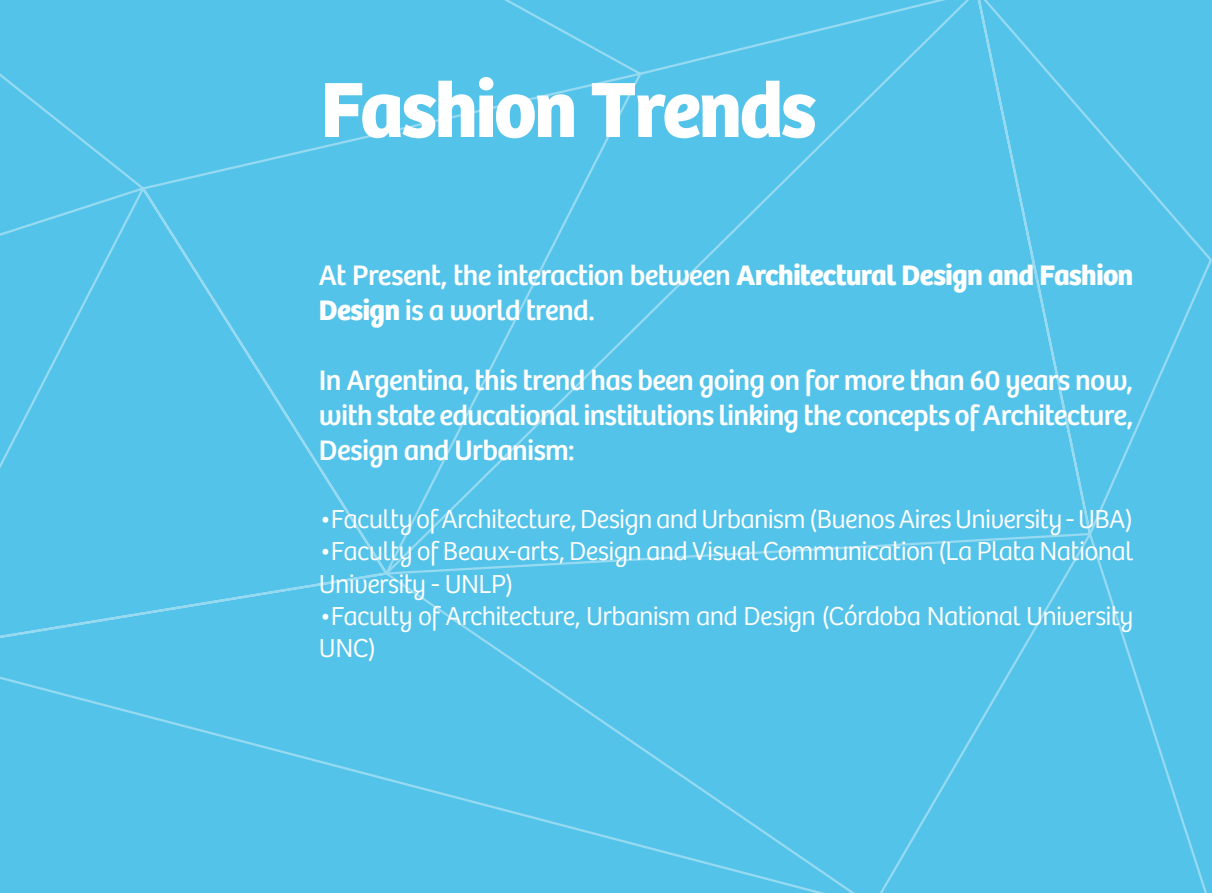
<style>
.page{position:relative;width:1212px;height:893px;background:#54c3ea}
.page>*{position:absolute;margin:0;border:0;box-sizing:border-box;transform-origin:0 0}
.t1{font:700 81px "Bree";letter-spacing:-.03em;color:#fff}
.t2{font:29.25px/35.1px "Bree";letter-spacing:-.025em;color:#fff}
.t3{font:300 27px/32.4px "Bree";letter-spacing:-.025em;color:#fff}
.s1{font-weight:700}
</style>
<div class="page">
<h1 class="t1" style="left:320px;top:61px;width:497px">Fashion Trends</h1>
<p class="t2" style="left:319px;top:258px;width:816px">At Present, the interaction between <span class="s1">Architectural Design and Fashion<br>Design</span> is a world trend.</p>
<p class="t2" style="left:319px;top:363px;width:816px;text-align:justify">In Argentina, this trend has been going on for more than 60 years now, with state educational institutions linking the concepts of Architecture, Design and Urbanism:</p>
<p class="t3" style="left:319px;top:503px;width:816px">•Faculty of Architecture, Design and Urbanism (Buenos Aires University - UBA)</p>
<p class="t3" style="left:319px;top:535px;width:816px">•Faculty of Beaux-arts, Design and Visual Communication (La Plata National<br>University - UNLP)</p>
<p class="t3" style="left:319px;top:600px;width:816px">•Faculty of Architecture, Urbanism and Design (Córdoba National University<br>UNC)</p>
</div>
